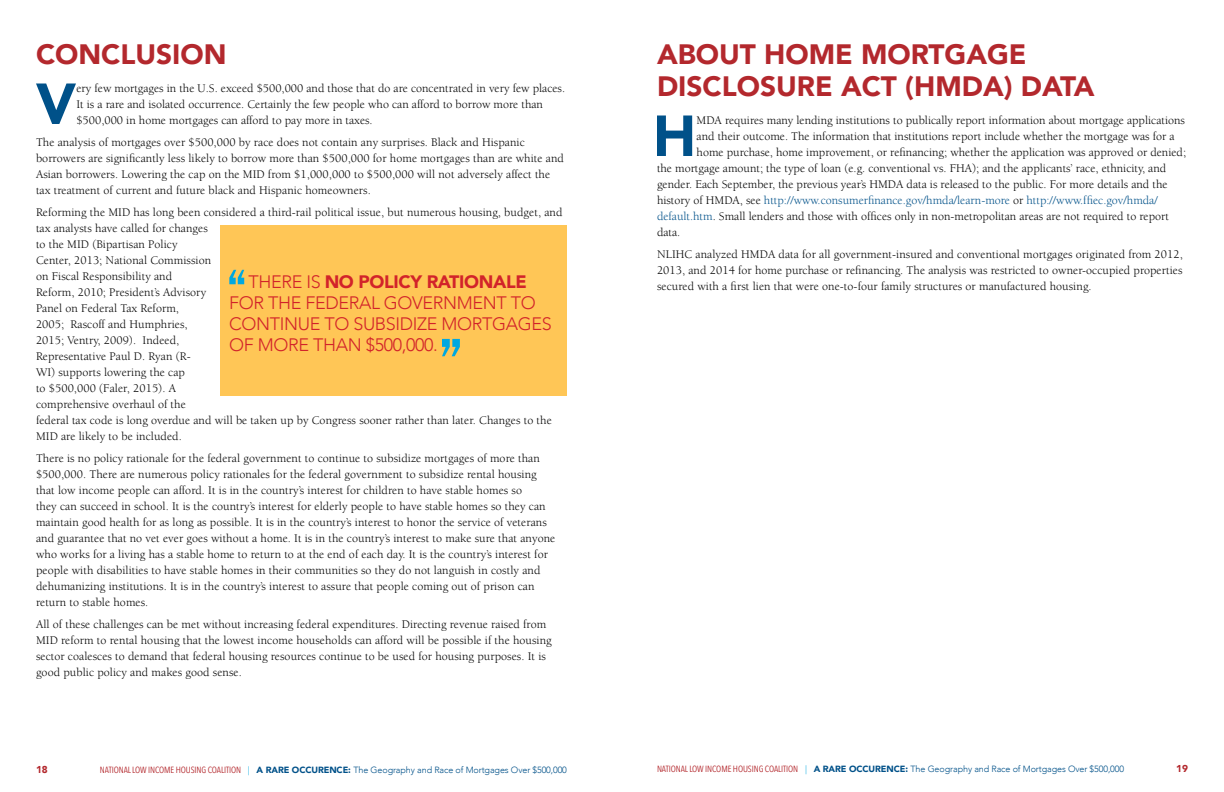
<style>
.page{position:relative;width:1224px;height:792px;background:#fff}
.page>*{position:absolute;margin:0;border:0;box-sizing:border-box;transform-origin:0 0}
.Body_Text_Dropcap{font:900 57.2px "Avenir";color:#005189}
.Heading_1{font:900 28px/32px "Avenir";color:#b3282d}
.Callout{font:300 18px/21px "Avenir";letter-spacing:-.02em;color:#d2232a}
.Body_Text{font:12px/16px "Berkeley";letter-spacing:.005em;color:#000}
.Body_Text_Dropcap-2{font:12px/16px "Berkeley";color:#000}
.Body_Text_Dropcap-3{font:12px "Berkeley";color:#005189}
.t1{font:900 10px "Avenir";color:#b3282d}
.t2{font:300 9px "Avenir";letter-spacing:-.01em;color:#005189}
.s1{font-weight:900}
.s2{color:#000}
.s3{color:#005189}
.s4{font-family:"Avenir Next Condensed";font-weight:400;color:#b3282d}
.s5{color:#00a8e0}
</style>
<div class="page">
<div style="left:220px;top:226px;width:347px;height:170px;background:#ffc656"></div>
<svg style="left:229px;top:270px;width:15px;height:14px"></svg>
<svg style="left:442px;top:339px;width:18px;height:17px"></svg>
<p class="Heading_1" style="left:36px;top:38px;width:192px">CONCLUSION</p>
<p class="Body_Text_Dropcap" style="left:36px;top:55px;width:42px">V</p>
<p class="Body_Text_Dropcap-2" style="left:76px;top:80px;width:490px">ery few mortgages in the U.S. exceed $500,000 and those that do are concentrated in very few places.<br>It is a rare and isolated occurrence. Certainly the few people who can afford to borrow more than $500,000 in home mortgages can afford to pay more in taxes.</p>
<p class="Body_Text" style="left:36px;top:134px;width:530px">The analysis of mortgages over $500,000 by race does not contain any surprises. Black and Hispanic borrowers are significantly less likely to borrow more than $500,000 for home mortgages than are white and Asian borrowers. Lowering the cap on the MID from $1,000,000 to $500,000 will not adversely affect the tax treatment of current and future black and Hispanic homeowners.</p>
<p class="Body_Text" style="left:36px;top:204px;width:528px">Reforming the MID has long been considered a third-rail political issue, but numerous housing, budget, and tax analysts have called for changes<br>to the MID (Bipartisan Policy<br>Center, 2013; National Commission<br>on Fiscal Responsibility and<br>Reform, 2010; President’s Advisory<br>Panel on Federal Tax Reform,<br>2005; Rascoff and Humphries,<br>2015; Ventry, 2009). Indeed,<br>Representative Paul D. Ryan (R-<br>WI) supports lowering the cap<br>to $500,000 (Faler, 2015). A<br>comprehensive overhaul of the<br>federal tax code is long overdue and will be taken up by Congress sooner rather than later. Changes to the MID are likely to be included.</p>
<p class="Body_Text" style="left:36px;top:450px;width:521px">There is no policy rationale for the federal government to continue to subsidize mortgages of more than $500,000. There are numerous policy rationales for the federal government to subsidize rental housing that low income people can afford. It is in the country’s interest for children to have stable homes so<br>they can succeed in school. It is the country’s interest for elderly people to have stable homes so they can maintain good health for as long as possible. It is in the country’s interest to honor the service of veterans and guarantee that no vet ever goes without a home. It is in the country’s interest to make sure that anyone who works for a living has a stable home to return to at the end of each day. It is the country’s interest for people with disabilities to have stable homes in their communities so they do not languish in costly and dehumanizing institutions. It is in the country’s interest to assure that people coming out of prison can return to stable homes.</p>
<p class="Body_Text" style="left:36px;top:616px;width:517px">All of these challenges can be met without increasing federal expenditures. Directing revenue raised from MID reform to rental housing that the lowest income households can afford will be possible if the housing sector coalesces to demand that federal housing resources continue to be used for housing purposes. It is good public policy and makes good sense.</p>
<p class="Callout" style="left:229px;top:272px;width:324px;text-indent:19px">THERE IS <span class="s1">NO POLICY RATIONALE<br></span>FOR THE FEDERAL GOVERNMENT TO<br>CONTINUE TO SUBSIDIZE MORTGAGES<br>OF MORE THAN $500,000.</p>
<p class="Heading_1" style="left:657px;top:38px;width:439px">ABOUT HOME MORTGAGE<br>DISCLOSURE ACT (HMDA) DATA</p>
<p class="Body_Text_Dropcap" style="left:653px;top:87px;width:45px">H</p>
<p class="Body_Text_Dropcap-2" style="left:697px;top:112px;width:490px">MDA requires many lending institutions to publically report information about mortgage applications</p>
<p class="Body_Text_Dropcap-2" style="left:697px;top:128px;width:479px">and their outcome. The information that institutions report include whether the mortgage was for a</p>
<p class="Body_Text_Dropcap-2" style="left:697px;top:144px;width:491px">home purchase, home improvement, or refinancing; whether the application was approved or denied;</p>
<p class="Body_Text_Dropcap-2" style="left:657px;top:160px;width:511px">the mortgage amount; the type of loan (e.g. conventional vs. FHA); and the applicants’ race, ethnicity, and</p>
<p class="Body_Text_Dropcap-2" style="left:657px;top:176px;width:512px">gender. Each September, the previous year’s HMDA data is released to the public. For more details and the</p>
<p class="Body_Text_Dropcap-3" style="left:657px;top:194px;width:502px"><span class="s2">history of HMDA, see</span> http://www.consumerfinance.gov/hmda/learn-more <span class="s2">or</span> http://www.ffiec.gov/hmda/</p>
<p class="Body_Text_Dropcap-2" style="left:657px;top:208px;width:513px"><span class="s3">default.htm</span>. Small lenders and those with offices only in non-metropolitan areas are not required to report</p>
<p class="Body_Text_Dropcap-2" style="left:657px;top:224px;width:25px">data.</p>
<p class="Body_Text" style="left:657px;top:246px;width:527px;text-align:justify">NLIHC analyzed HMDA data for all government-insured and conventional mortgages originated from 2012, 2013, and 2014 for home purchase or refinancing. The analysis was restricted to owner-occupied properties secured with a first lien that were one-to-four family structures or manufactured housing.</p>
<p class="t1" style="left:36px;top:761px;width:13px">18</p>
<p class="t2" style="left:100px;top:764px;width:469px"><span class="s4">NATIONAL LOW INCOME HOUSING COALITION</span> <span class="s5">|</span> <span class="s1">A RARE OCCURENCE:</span> The Geography and Race of Mortgages Over $500,000</p>
<p class="t2" style="left:657px;top:764px;width:469px"><span class="s4">NATIONAL LOW INCOME HOUSING COALITION</span> <span class="s5">|</span> <span class="s1">A RARE OCCURENCE:</span> The Geography and Race of Mortgages Over $500,000</p>
<p class="t1" style="left:1176px;top:760px;width:13px">19</p>
</div>
